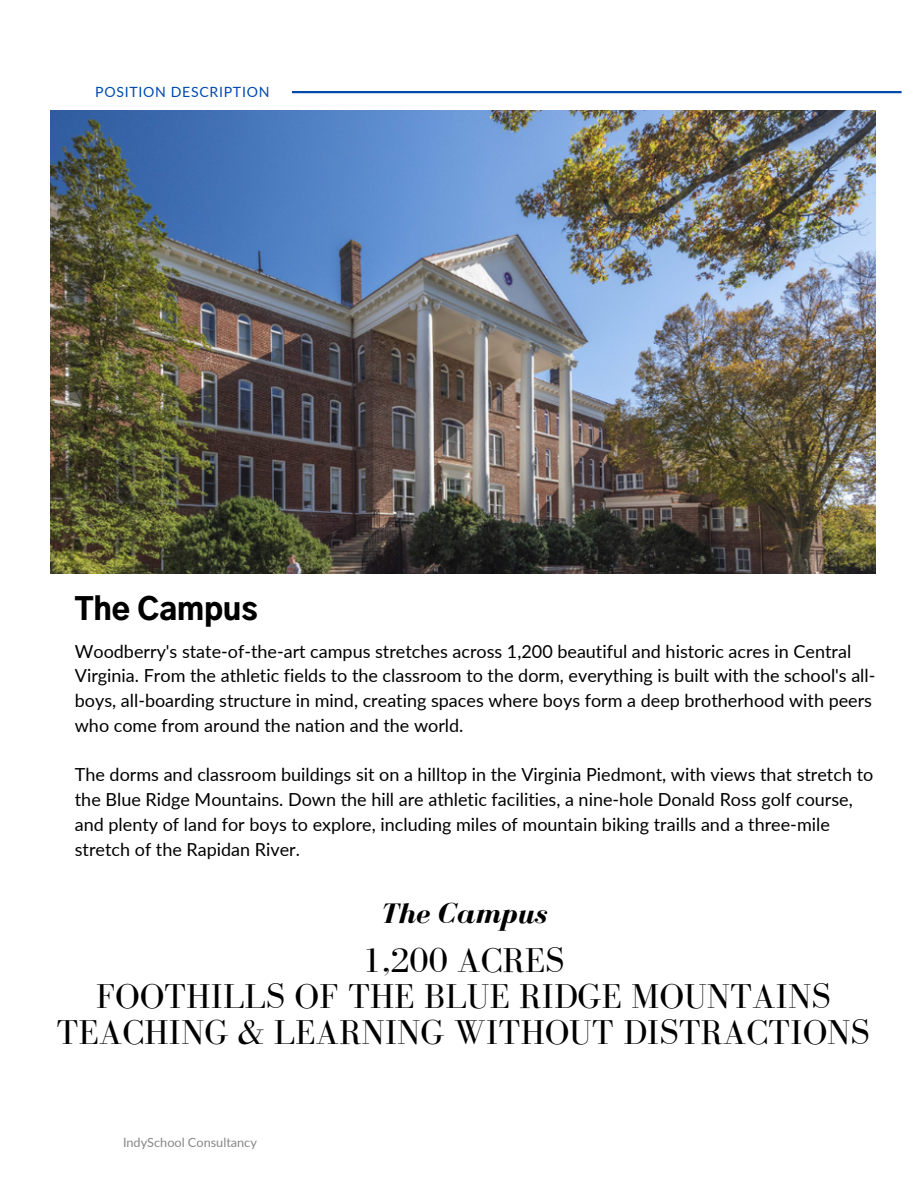
<style>
.page{position:relative;width:918px;height:1188px;background:#fff}
.page>*{position:absolute;margin:0;border:0;box-sizing:border-box;transform-origin:0 0}
.t1{font:35.55px/36px "Bodoni FLF";color:#000;text-align:center}
.t2{font:900 30px "Gothic A1";color:#000}
.t3{font:italic 700 29.1px "Bodoni FLF";color:#000}
.t4{font:18px/24.8px "Lato";color:#000}
.t5{font:14.1px "Lato";letter-spacing:.05em;color:#004aad}
.t6{font:12.75px "Lato";color:#868686}
</style>
<div class="page">
<hr style="left:292px;top:91px;width:610px;height:2px;background:#004aad">
<img style="left:51px;top:111px;width:825px;height:462px">
<h2 class="t5" style="left:95px;top:83px;width:176px">POSITION DESCRIPTION</h2>
<h2 class="t2" style="left:75px;top:596px;width:184px">The Campus</h2>
<h3 class="t4" style="left:75px;top:638px;width:802px">Woodberry's state-of-the-art campus stretches across 1,200 beautiful and historic acres in Central Virginia. From the athletic fields to the classroom to the dorm, everything is built with the school's all&shy;boys, all-boarding structure in mind, creating spaces where boys form a deep brotherhood with peers who come from around the nation and the world.</h3>
<h3 class="t4" style="left:75px;top:762px;width:800px">The dorms and classroom buildings sit on a hilltop in the Virginia Piedmont, with views that stretch to the Blue Ridge Mountains. Down the hill are athletic facilities, a nine-hole Donald Ross golf course, and plenty of land for boys to explore, including miles of mountain biking traills and a three-mile stretch of the Rapidan River.</h3>
<p class="t3" style="left:380px;top:898px;width:168px">The Campus</p>
<h1 class="t1" style="left:57px;top:942px;width:815px">1,200 ACRES<br>FOOTHILLS OF THE BLUE RIDGE MOUNTAINS<br>TEACHING &amp; LEARNING WITHOUT DISTRACTIONS</h1>
<p class="t6" style="left:123px;top:1134px;width:135px">IndySchool Consultancy</p>
</div>
